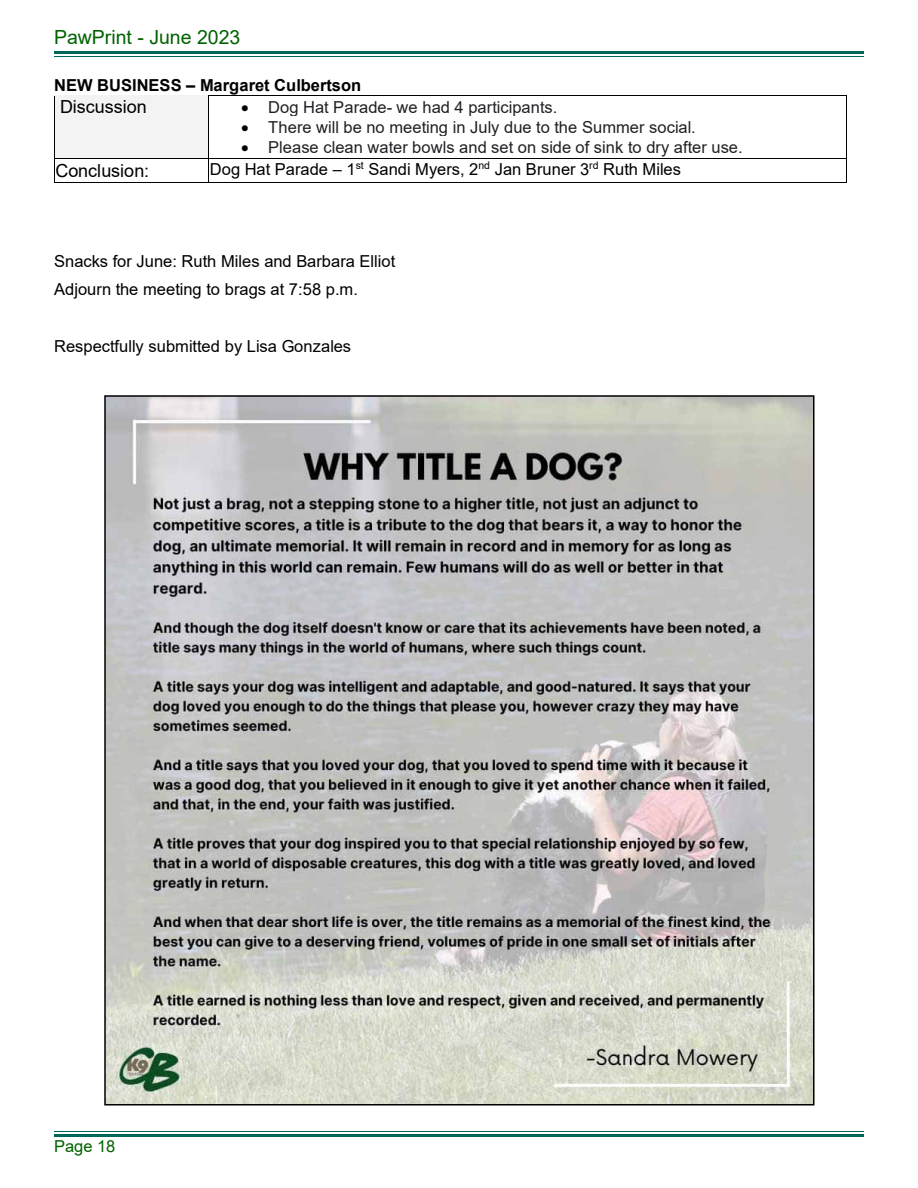
<style>
.page{position:relative;width:918px;height:1188px;background:#fff}
.page>*{position:absolute;margin:0;border:0;box-sizing:border-box;transform-origin:0 0}
.t1{font:19.5px "Arial";color:#006200}
.t2{font:18px "Arial";letter-spacing:-.005em;color:#000}
.t3{font:16.5px/28.5px "Arial";letter-spacing:.005em;color:#000}
.t4{font:16.5px "Arial";letter-spacing:.005em;color:#202124}
.t5{font:700 16.5px "Arial";letter-spacing:.005em;color:#000}
.t6{font:16.5px "Arial";color:#006200}
.s1{color:#000}
</style>
<div class="page">
<hr style="left:54px;top:51px;width:810px;height:3px;background:#006658">
<hr style="left:54px;top:56px;width:810px;height:1px;background:#006658">
<hr style="left:54px;top:1131px;width:810px;height:1px;background:#006658">
<hr style="left:54px;top:1134px;width:810px;height:3px;background:#006658">
<div style="left:55px;top:95px;width:153px;height:63px;background:#f3f3f3"></div>
<hr style="left:209px;top:95px;width:637px;height:1px;background:#000">
<hr style="left:54px;top:97px;width:1px;height:61px;background:#000">
<hr style="left:208px;top:97px;width:1px;height:61px;background:#000">
<hr style="left:846px;top:97px;width:1px;height:61px;background:#000">
<hr style="left:55px;top:158px;width:153px;height:1px;background:#000">
<hr style="left:209px;top:158px;width:637px;height:1px;background:#000">
<svg style="left:54px;top:158px;width:1px;height:25px"></svg>
<hr style="left:55px;top:182px;width:153px;height:1px;background:#000">
<svg style="left:208px;top:158px;width:1px;height:25px"></svg>
<hr style="left:209px;top:182px;width:637px;height:1px;background:#000">
<svg style="left:846px;top:158px;width:1px;height:25px"></svg>
<img style="left:107px;top:398px;width:704px;height:705px">
<p class="t1" style="left:54px;top:24px;width:188px">PawPrint - June 2023</p>
<p class="t5" style="left:54px;top:74px;width:309px">NEW BUSINESS – Margaret Culbertson</p>
<p class="t2" style="left:60px;top:95px;width:88px">Discussion</p>
<p class="t4" style="left:241px;top:96px;width:318px"><span class="s1">•</span> Dog Hat Parade- we had 4 participants.</p>
<p class="t4" style="left:241px;top:116px;width:456px"><span class="s1">•</span> There will be no meeting in July due to the Summer social.</p>
<p class="t4" style="left:241px;top:136px;width:503px"><span class="s1">•</span> Please clean water bowls and set on side of sink to dry after use.</p>
<p class="t2" style="left:56px;top:158px;width:95px">Conclusion:</p>
<p class="t3" style="left:210px;top:155px;width:473px">Dog Hat Parade – 1<sup>st</sup> Sandi Myers, 2<sup>nd</sup> Jan Bruner 3<sup>rd</sup> Ruth Miles</p>
<p class="t3" style="left:54px;top:247px;width:343px">Snacks for June: Ruth Miles and Barbara Elliot<br>Adjourn the meeting to brags at 7:58 p.m.</p>
<p class="t3" style="left:54px;top:332px;width:299px">Respectfully submitted by Lisa Gonzales</p>
<p class="t6" style="left:54px;top:1135px;width:63px">Page 18</p>
</div>
